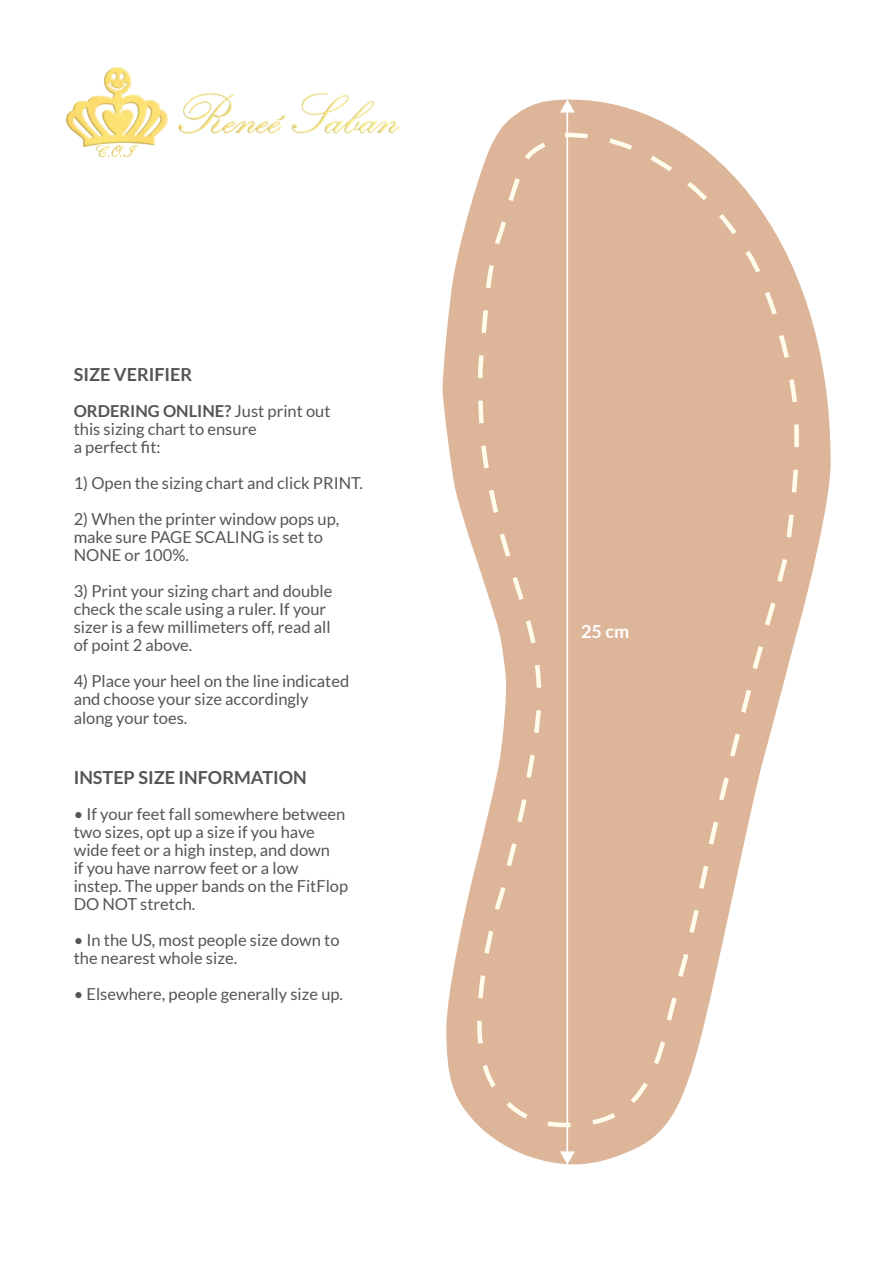
<style>
.page{position:relative;width:894px;height:1264px;background:#fff}
.page>*{position:absolute;margin:0;border:0;box-sizing:border-box;transform-origin:0 0}
.t1{font:700 18px "Lato";color:#555}
.t2{font:700 18px "Lato";color:#fff}
.t3{font:16.5px/18px "Lato";color:#555}
.s1{font-weight:700}
</style>
<div class="page">
<svg style="left:442px;top:100px;width:388px;height:1065px"></svg>
<hr style="left:566px;top:110px;width:2px;height:1043px;background:#fff">
<svg style="left:559px;top:1151px;width:15px;height:13px"></svg>
<svg style="left:559px;top:100px;width:15px;height:12px"></svg>
<img style="left:67px;top:68px;width:332px;height:88px">
<img style="left:106px;top:70px;width:25px;height:23px">
<svg style="left:473px;top:130px;width:333px;height:1003px"></svg>
<p class="t1" style="left:74px;top:364px;width:120px">SIZE VERIFIER</p>
<p class="t3" style="left:74px;top:402px;width:258px"><span class="s1">ORDERING ONLINE?</span> Just print out this sizing chart to ensure<br>a perfect fit:</p>
<p class="t3" style="left:74px;top:474px;width:291px">1) Open the sizing chart and click PRINT.</p>
<p class="t3" style="left:74px;top:510px;width:267px">2) When the printer window pops up, make sure PAGE SCALING is set to<br>NONE or 100%.</p>
<p class="t3" style="left:74px;top:582px;width:260px">3) Print your sizing chart and double check the scale using a ruler. If your sizer is a few millimeters off, read all of point 2 above.</p>
<p class="t3" style="left:74px;top:672px;width:277px">4) Place your heel on the line indicated and choose your size accordingly along your toes.</p>
<p class="t1" style="left:74px;top:767px;width:234px">INSTEP SIZE INFORMATION</p>
<p class="t3" style="left:74px;top:804px;width:276px">• If your feet fall somewhere between two sizes, opt up a size if you have wide feet or a high instep, and down<br>if you have narrow feet or a low instep. The upper bands on the FitFlop<br>DO NOT stretch.</p>
<p class="t3" style="left:74px;top:930px;width:267px">• In the US, most people size down to the nearest whole size.</p>
<p class="t3" style="left:74px;top:984px;width:271px">• Elsewhere, people generally size up.</p>
<p class="t2" style="left:581px;top:621px;width:50px">25 cm</p>
</div>
